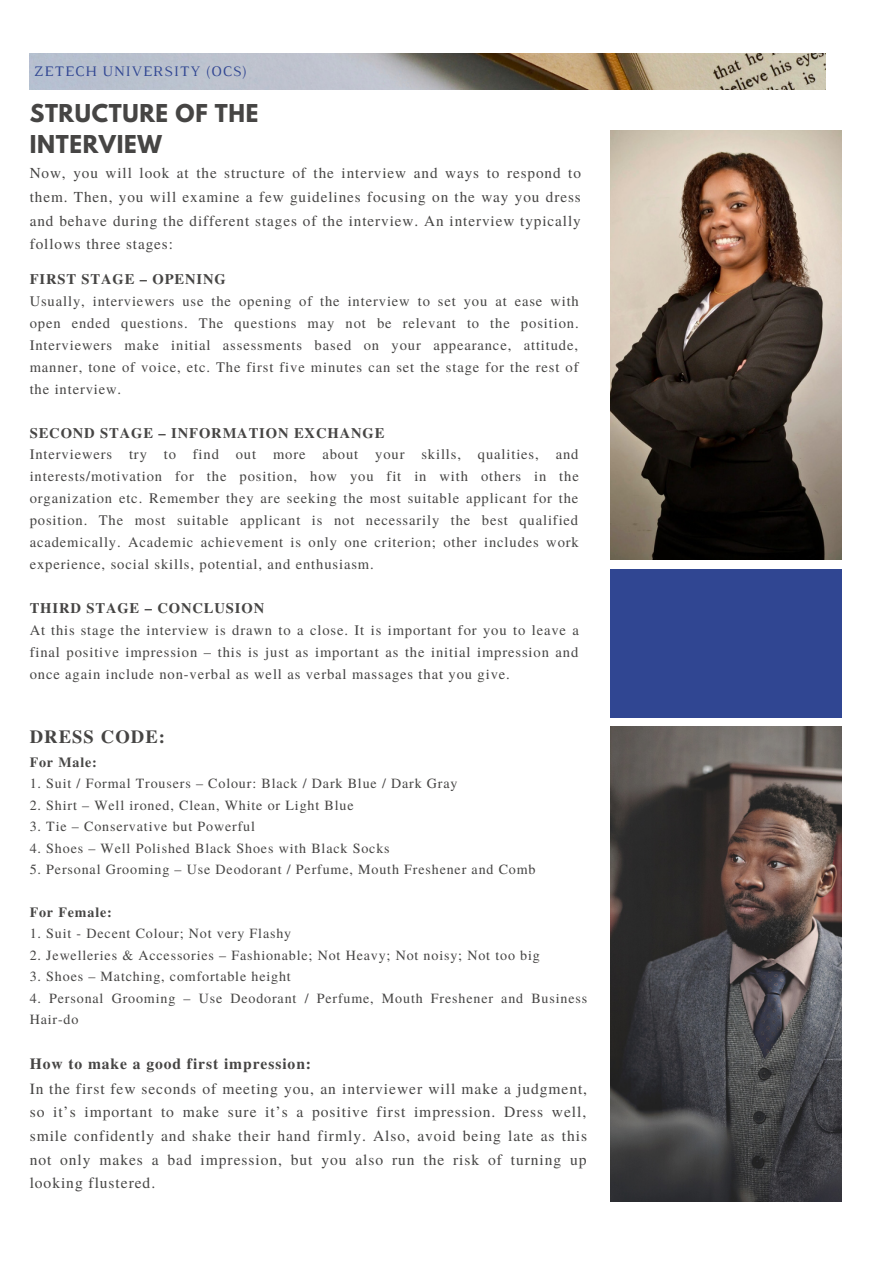
<style>
.page{position:relative;width:894px;height:1264px;background:#fff}
.page>*{position:absolute;margin:0;border:0;box-sizing:border-box;transform-origin:0 0}
.t1{font:700 21.75px/30.5px "League Spartan";letter-spacing:.03em;color:#464544}
.t2{font:700 18.6px "Te X Gyre Termes";letter-spacing:.06em;color:#464544}
.t3{font:15.6px/23.7px "Te X Gyre Termes";letter-spacing:.06em;color:#464544;text-align:justify}
.t4{font:700 15.6px "Te X Gyre Termes";letter-spacing:.06em;color:#464544}
.t5{font:15.15px/23.7px "Te X Gyre Termes";letter-spacing:.06em;color:#464544;text-align:justify}
.t6{font:14.85px "Luthier";letter-spacing:.06em;color:#304692}
.t7{font:14.55px/21.9px "Te X Gyre Termes";letter-spacing:.06em;color:#464544;text-align:justify}
.t8{font:700 14.55px "Te X Gyre Termes";letter-spacing:.06em;color:#464544}
.t9{font:14.1px/21.5px "Te X Gyre Termes";letter-spacing:.06em;color:#464544}
.t10{font:700 14.1px "Te X Gyre Termes";letter-spacing:.06em;color:#464544}
</style>
<div class="page">
<img style="left:30px;top:53px;width:795px;height:36px">
<div style="left:610px;top:569px;width:231px;height:148px;background:#304692"></div>
<img style="left:610px;top:131px;width:231px;height:429px">
<img style="left:610px;top:726px;width:231px;height:475px">
<p class="t6" style="left:34px;top:65px;width:214px">ZETECH UNIVERSITY (OCS)</p>
<p class="t1" style="left:30px;top:101px;width:230px">STRUCTURE OF THE<br>INTERVIEW</p>
<p class="t5" style="left:30px;top:160px;width:552px">Now, you will look at the structure of the interview and ways to respond to them. Then, you will examine a few guidelines focusing on the way you dress and behave during the different stages of the interview. An interview typically follows three stages:</p>
<p class="t8" style="left:30px;top:267px;width:198px">FIRST STAGE – OPENING</p>
<p class="t7" style="left:30px;top:289px;width:550px">Usually, interviewers use the opening of the interview to set you at ease with open ended questions. The questions may not be relevant to the position.<br>Interviewers make initial assessments based on your appearance, attitude, manner, tone of voice, etc. The first five minutes can set the stage for the rest of the interview.</p>
<p class="t8" style="left:30px;top:421px;width:356px">SECOND STAGE – INFORMATION EXCHANGE</p>
<p class="t7" style="left:30px;top:443px;width:550px">Interviewers try to find out more about your skills, qualities, and interests/motivation for the position, how you fit in with others in the organization etc. Remember they are seeking the most suitable applicant for the position. The most suitable applicant is not necessarily the best qualified academically. Academic achievement is only one criterion; other includes work experience, social skills, potential, and enthusiasm.</p>
<p class="t8" style="left:30px;top:597px;width:236px">THIRD STAGE – CONCLUSION</p>
<p class="t7" style="left:30px;top:618px;width:550px">At this stage the interview is drawn to a close. It is important for you to leave a final positive impression – this is just as important as the initial impression and once again include non-verbal as well as verbal massages that you give.</p>
<p class="t2" style="left:30px;top:722px;width:137px">DRESS CODE:</p>
<p class="t10" style="left:30px;top:751px;width:69px">For Male:</p>
<p class="t9" style="left:30px;top:772px;width:429px">1. Suit / Formal Trousers – Colour: Black / Dark Blue / Dark Gray</p>
<p class="t9" style="left:30px;top:793px;width:325px">2. Shirt – Well ironed, Clean, White or Light Blue</p>
<p class="t9" style="left:30px;top:815px;width:227px">3. Tie – Conservative but Powerful</p>
<p class="t9" style="left:30px;top:836px;width:361px">4. Shoes – Well Polished Black Shoes with Black Socks</p>
<p class="t9" style="left:30px;top:857px;width:507px">5. Personal Grooming – Use Deodorant / Perfume, Mouth Freshener and Comb</p>
<p class="t10" style="left:30px;top:901px;width:84px">For Female:</p>
<p class="t9" style="left:30px;top:922px;width:263px">1. Suit - Decent Colour; Not very Flashy</p>
<p class="t9" style="left:30px;top:943px;width:511px">2. Jewelleries &amp; Accessories – Fashionable; Not Heavy; Not noisy; Not too big</p>
<p class="t9" style="left:30px;top:964px;width:262px">3. Shoes – Matching, comfortable height</p>
<p class="t9" style="left:30px;top:986px;width:559px">4. Personal Grooming – Use Deodorant / Perfume, Mouth Freshener and Business<br>Hair-do</p>
<p class="t4" style="left:30px;top:1051px;width:283px">How to make a good first impression:</p>
<p class="t3" style="left:30px;top:1075px;width:559px">In the first few seconds of meeting you, an interviewer will make a judgment, so it’s important to make sure it’s a positive first impression. Dress well, smile confidently and shake their hand firmly. Also, avoid being late as this not only makes a bad impression, but you also run the risk of turning up looking flustered.</p>
</div>
